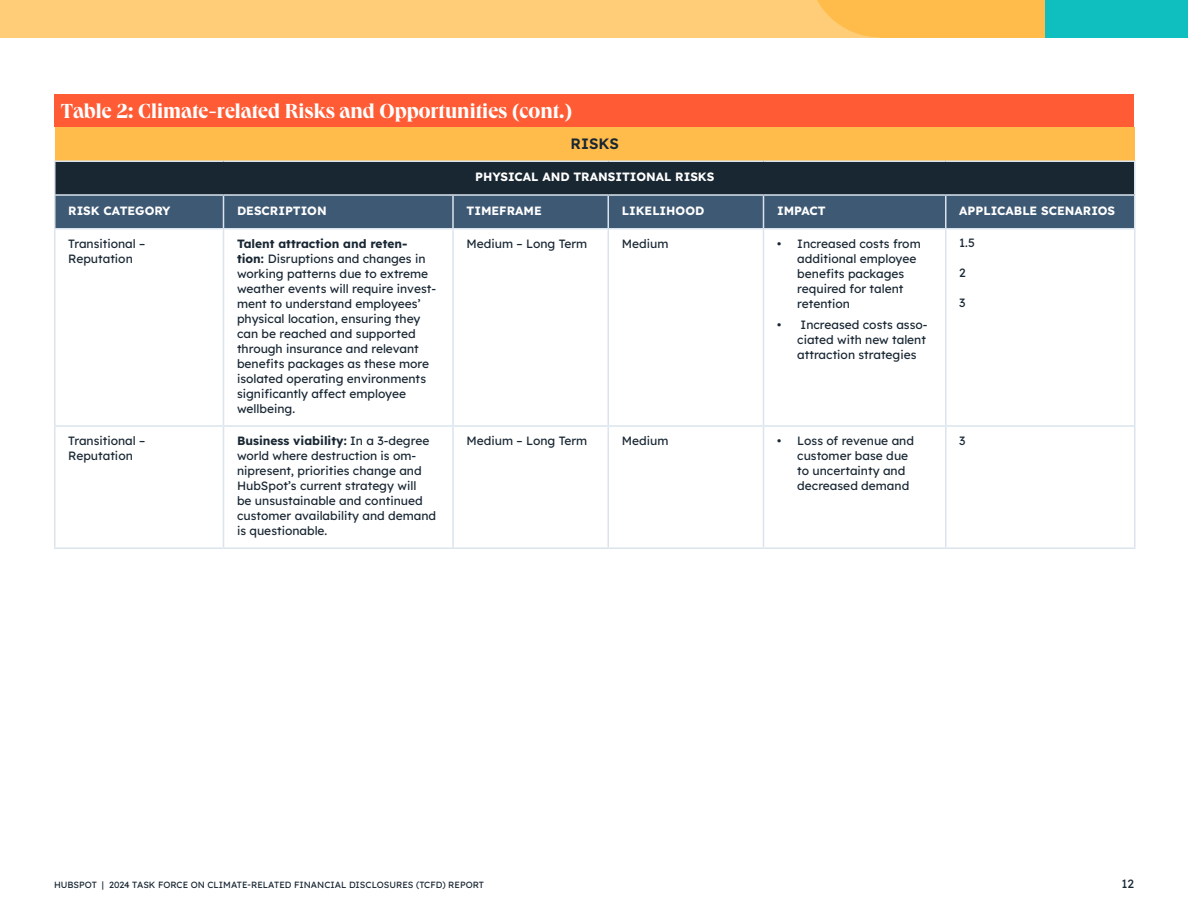
<style>
.page{position:relative;width:1188px;height:918px;background:#fff}
.page>*{position:absolute;margin:0;border:0;box-sizing:border-box;transform-origin:0 0}
.t1{font:700 21px "Queens";color:#fff}
.t2{font:600 15px "Lexend Deca";color:#192733}
.t3{font:12px/15px "Lexend Deca";color:#192733}
.t4{font:700 12px "Lexend Deca";color:#fff}
.t5{font:9px "Lexend Deca";color:#192733}
.s1{font-weight:700}
</style>
<div class="page">
<div style="left:0;top:0;width:1188px;height:38px;background:#ffcd78"></div>
<div style="left:881px;top:0;width:177px;height:38px;background:#ffbc4b"></div>
<svg style="left:817px;top:0;width:64px;height:37px"></svg>
<div style="left:1045px;top:0;width:143px;height:38px;background:#0fbfbf"></div>
<div style="left:54px;top:94px;width:1080px;height:33px;background:#ff5c35"></div>
<div style="left:55px;top:128px;width:1080px;height:33px;background:#ffbc4b"></div>
<div style="left:55px;top:161px;width:1080px;height:34px;background:#192733"></div>
<div style="left:56px;top:196px;width:1078px;height:32px;background:#3e5974"></div>
<svg style="left:56px;top:230px;width:1078px;height:318px"></svg>
<hr style="left:54px;top:160px;width:170px;height:2px;background:#dbe4ed">
<hr style="left:54px;top:162px;width:2px;height:32px;background:#dbe4ed">
<hr style="left:224px;top:160px;width:229px;height:2px;background:#dbe4ed">
<hr style="left:453px;top:160px;width:155px;height:2px;background:#dbe4ed">
<hr style="left:608px;top:160px;width:156px;height:2px;background:#dbe4ed">
<hr style="left:764px;top:160px;width:182px;height:2px;background:#dbe4ed">
<hr style="left:946px;top:160px;width:190px;height:2px;background:#dbe4ed">
<hr style="left:1134px;top:162px;width:2px;height:32px;background:#dbe4ed">
<hr style="left:54px;top:194px;width:170px;height:2px;background:#dbe4ed">
<hr style="left:54px;top:196px;width:2px;height:32px;background:#dbe4ed">
<hr style="left:224px;top:194px;width:229px;height:2px;background:#dbe4ed">
<hr style="left:223px;top:196px;width:1px;height:32px;background:#dbe4ed">
<hr style="left:453px;top:194px;width:155px;height:2px;background:#dbe4ed">
<hr style="left:452px;top:196px;width:2px;height:32px;background:#dbe4ed">
<hr style="left:608px;top:194px;width:156px;height:2px;background:#dbe4ed">
<hr style="left:608px;top:196px;width:1px;height:32px;background:#dbe4ed">
<hr style="left:764px;top:194px;width:182px;height:2px;background:#dbe4ed">
<hr style="left:763px;top:196px;width:1px;height:32px;background:#dbe4ed">
<hr style="left:946px;top:194px;width:190px;height:2px;background:#dbe4ed">
<hr style="left:945px;top:196px;width:1px;height:32px;background:#dbe4ed">
<hr style="left:1134px;top:196px;width:2px;height:32px;background:#dbe4ed">
<hr style="left:54px;top:228px;width:170px;height:2px;background:#dbe4ed">
<hr style="left:54px;top:230px;width:2px;height:195px;background:#dbe4ed">
<hr style="left:224px;top:228px;width:229px;height:2px;background:#dbe4ed">
<hr style="left:223px;top:230px;width:1px;height:195px;background:#dbe4ed">
<hr style="left:453px;top:228px;width:155px;height:2px;background:#dbe4ed">
<hr style="left:452px;top:230px;width:2px;height:195px;background:#dbe4ed">
<hr style="left:608px;top:228px;width:156px;height:2px;background:#dbe4ed">
<hr style="left:608px;top:230px;width:1px;height:195px;background:#dbe4ed">
<hr style="left:764px;top:228px;width:182px;height:2px;background:#dbe4ed">
<hr style="left:763px;top:230px;width:1px;height:195px;background:#dbe4ed">
<hr style="left:946px;top:228px;width:190px;height:2px;background:#dbe4ed">
<hr style="left:945px;top:230px;width:1px;height:195px;background:#dbe4ed">
<hr style="left:1134px;top:230px;width:2px;height:195px;background:#dbe4ed">
<hr style="left:54px;top:425px;width:170px;height:2px;background:#dbe4ed">
<hr style="left:54px;top:427px;width:2px;height:121px;background:#dbe4ed">
<hr style="left:224px;top:425px;width:229px;height:2px;background:#dbe4ed">
<hr style="left:223px;top:427px;width:1px;height:121px;background:#dbe4ed">
<hr style="left:453px;top:425px;width:155px;height:2px;background:#dbe4ed">
<hr style="left:452px;top:427px;width:2px;height:121px;background:#dbe4ed">
<hr style="left:608px;top:425px;width:156px;height:2px;background:#dbe4ed">
<hr style="left:608px;top:427px;width:1px;height:121px;background:#dbe4ed">
<hr style="left:764px;top:425px;width:182px;height:2px;background:#dbe4ed">
<hr style="left:763px;top:427px;width:1px;height:121px;background:#dbe4ed">
<hr style="left:946px;top:425px;width:190px;height:2px;background:#dbe4ed">
<hr style="left:945px;top:427px;width:1px;height:121px;background:#dbe4ed">
<hr style="left:1134px;top:427px;width:2px;height:121px;background:#dbe4ed">
<hr style="left:54px;top:548px;width:170px;height:1px;background:#dbe4ed">
<hr style="left:224px;top:548px;width:229px;height:1px;background:#dbe4ed">
<hr style="left:453px;top:548px;width:155px;height:1px;background:#dbe4ed">
<hr style="left:608px;top:548px;width:156px;height:1px;background:#dbe4ed">
<hr style="left:764px;top:548px;width:182px;height:1px;background:#dbe4ed">
<hr style="left:946px;top:548px;width:190px;height:1px;background:#dbe4ed">
<h1 class="t1" style="left:61px;top:98px;width:513px">Table 2: Climate-related Risks and Opportunities (cont.)</h1>
<p class="t2" style="left:571px;top:132px;width:50px">RISKS</p>
<p class="t4" style="left:475px;top:168px;width:241px">PHYSICAL AND TRANSITIONAL RISKS</p>
<p class="t4" style="left:68px;top:202px;width:104px">RISK CATEGORY</p>
<p class="t4" style="left:237px;top:202px;width:91px">DESCRIPTION</p>
<p class="t4" style="left:467px;top:202px;width:77px">TIMEFRAME</p>
<p class="t4" style="left:622px;top:202px;width:84px">LIKELIHOOD</p>
<p class="t4" style="left:777px;top:202px;width:50px">IMPACT</p>
<p class="t4" style="left:959px;top:202px;width:157px">APPLICABLE SCENARIOS</p>
<p class="t3" style="left:68px;top:235px;width:79px">Transitional –<br>Reputation</p>
<p class="t3" style="left:237px;top:235px;width:201px"><span class="s1">Talent attraction and reten&shy;tion:</span> Disruptions and changes in working patterns due to extreme weather events will require invest&shy;ment to understand employees’ physical location, ensuring they can be reached and supported through insurance and relevant benefits packages as these more isolated operating environments significantly affect employee wellbeing.</p>
<p class="t3" style="left:467px;top:235px;width:122px">Medium – Long Term</p>
<p class="t3" style="left:622px;top:235px;width:48px">Medium</p>
<p class="t3" style="left:797px;top:235px;width:125px;text-indent:-20px">• Increased costs from additional employee benefits packages required for talent retention</p>
<p class="t3" style="left:959px;top:235px;width:17px">1.5</p>
<p class="t3" style="left:959px;top:265px;width:8px">2</p>
<p class="t3" style="left:959px;top:295px;width:8px">3</p>
<p class="t3" style="left:797px;top:317px;width:132px;text-indent:-20px">• Increased costs asso&shy;ciated with new talent attraction strategies</p>
<p class="t3" style="left:68px;top:432px;width:79px">Transitional –<br>Reputation</p>
<p class="t3" style="left:237px;top:432px;width:201px"><span class="s1">Business viability:</span> In a 3-degree world where destruction is om&shy;nipresent, priorities change and<br>HubSpot’s current strategy will<br>be unsustainable and continued customer availability and demand is questionable.</p>
<p class="t3" style="left:467px;top:432px;width:122px">Medium – Long Term</p>
<p class="t3" style="left:622px;top:432px;width:48px">Medium</p>
<p class="t3" style="left:797px;top:432px;width:118px;text-indent:-20px">• Loss of revenue and customer base due to uncertainty and decreased demand</p>
<p class="t3" style="left:959px;top:432px;width:8px">3</p>
<p class="t5" style="left:54px;top:878px;width:432px">HUBSPOT | 2024 TASK FORCE ON CLIMATE-RELATED FINANCIAL DISCLOSURES (TCFD) REPORT</p>
<p class="t3" style="left:1121px;top:876px;width:14px">12</p>
</div>
